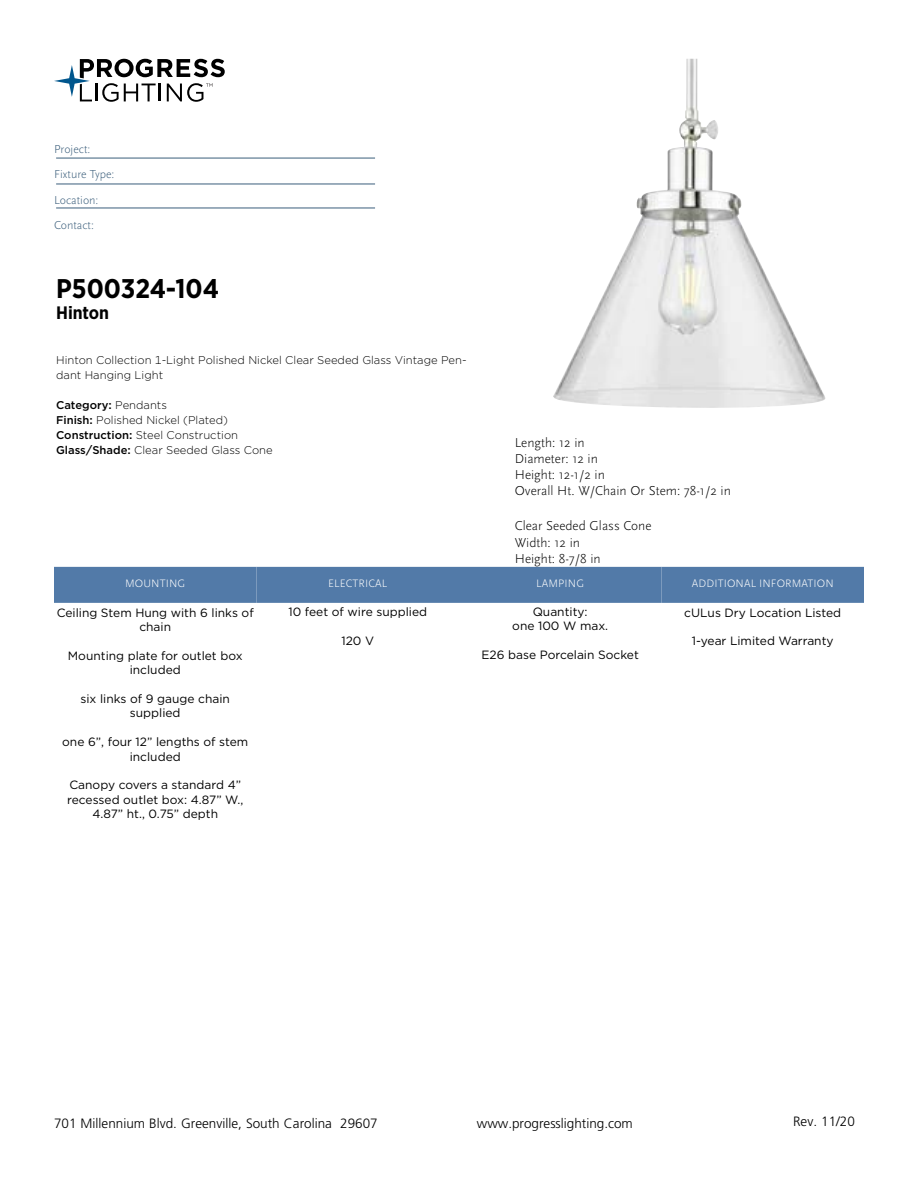
<style>
.page{position:relative;width:918px;height:1188px;background:#fff}
.page>*{position:absolute;margin:0;border:0;box-sizing:border-box;transform-origin:0 0}
.t1{font:700 27px "Gotham Narrow";color:#000}
.t2{font:700 18px "Gotham Narrow";color:#000}
.t3{font:300 13.5px/16.2px "Scala Sans Pro";color:#000}
.t4{font:300 13.5px "Frutiger LT Std";color:#000}
.t5{font:12px/14.4px "Gotham";color:#000;text-align:center}
.t6{font:300 12px/25.5px "Scala Sans Pro";color:#3b5e7b}
.t7{font:300 11.25px/15px "Gotham";color:#000}
.t8{font:300 11.25px "Scala Sans Pro";letter-spacing:.01em;color:#fff}
.s1{font-weight:500}
</style>
<div class="page">
<svg style="left:54px;top:59px;width:171px;height:43px"></svg>
<hr style="left:56px;top:158px;width:319px;height:1px;background:#3b5e7b">
<hr style="left:56px;top:184px;width:319px;height:1px;background:#3b5e7b">
<hr style="left:56px;top:208px;width:319px;height:1px;background:#3b5e7b">
<img style="left:553px;top:59px;width:273px;height:349px">
<div style="left:54px;top:567px;width:202px;height:36px;background:#527aa8"></div>
<div style="left:256px;top:567px;width:203px;height:36px;background:#527aa8"></div>
<div style="left:459px;top:567px;width:203px;height:36px;background:#527aa8"></div>
<div style="left:662px;top:567px;width:202px;height:36px;background:#527aa8"></div>
<p class="t6" style="left:54px;top:136px;width:62px">Project:<br>Fixture Type:<br>Location:<br>Contact:</p>
<h1 class="t1" style="left:56px;top:272px;width:164px">P500324-104</h1>
<h2 class="t2" style="left:56px;top:302px;width:55px">Hinton</h2>
<p class="t7" style="left:56px;top:353px;width:412px">Hinton Collection 1-Light Polished Nickel Clear Seeded Glass Vintage Pen&shy;dant Hanging Light</p>
<p class="t7" style="left:56px;top:398px;width:218px"><span class="s1">Category:</span> Pendants<br><span class="s1">Finish:</span> Polished Nickel (Plated)<br><span class="s1">Construction:</span> Steel Construction<br><span class="s1">Glass/Shade:</span> Clear Seeded Glass Cone</p>
<p class="t8" style="left:125px;top:577px;width:62px">MOUNTING</p>
<p class="t5" style="left:57px;top:605px;width:199px">Ceiling Stem Hung with 6 links of chain</p>
<p class="t5" style="left:68px;top:648px;width:176px">Mounting plate for outlet box included</p>
<p class="t5" style="left:80px;top:691px;width:151px">six links of 9 gauge chain supplied</p>
<p class="t5" style="left:62px;top:734px;width:188px">one 6”, four 12” lengths of stem included</p>
<p class="t5" style="left:67px;top:778px;width:178px">Canopy covers a standard 4” recessed outlet box: 4.87” W.,<br>4.87” ht., 0.75” depth</p>
<p class="t8" style="left:328px;top:577px;width:61px">ELECTRICAL</p>
<p class="t5" style="left:288px;top:604px;width:140px">10 feet of wire supplied</p>
<p class="t5" style="left:341px;top:633px;width:34px">120 V</p>
<p class="t3" style="left:515px;top:434px;width:218px">Length: 12 in<br>Diameter: 12 in<br>Height: 12-1/2 in<br>Overall Ht. W/Chain Or Stem: 78-1/2 in</p>
<p class="t3" style="left:515px;top:518px;width:138px">Clear Seeded Glass Cone<br>Width: 12 in<br>Height: 8-7/8 in</p>
<p class="t8" style="left:536px;top:577px;width:49px">LAMPING</p>
<p class="t5" style="left:512px;top:604px;width:97px">Quantity:<br>one 100 W max.</p>
<p class="t5" style="left:482px;top:647px;width:159px">E26 base Porcelain Socket</p>
<p class="t8" style="left:692px;top:577px;width:143px">ADDITIONAL INFORMATION</p>
<p class="t5" style="left:684px;top:605px;width:159px">cULus Dry Location Listed</p>
<p class="t5" style="left:692px;top:634px;width:143px">1-year Limited Warranty</p>
<p class="t4" style="left:54px;top:1115px;width:325px">701 Millennium Blvd. Greenville, South Carolina 29607</p>
<p class="t4" style="left:477px;top:1115px;width:158px">www.progresslighting.com</p>
<p class="t4" style="left:793px;top:1114px;width:63px">Rev. 11/20</p>
</div>
